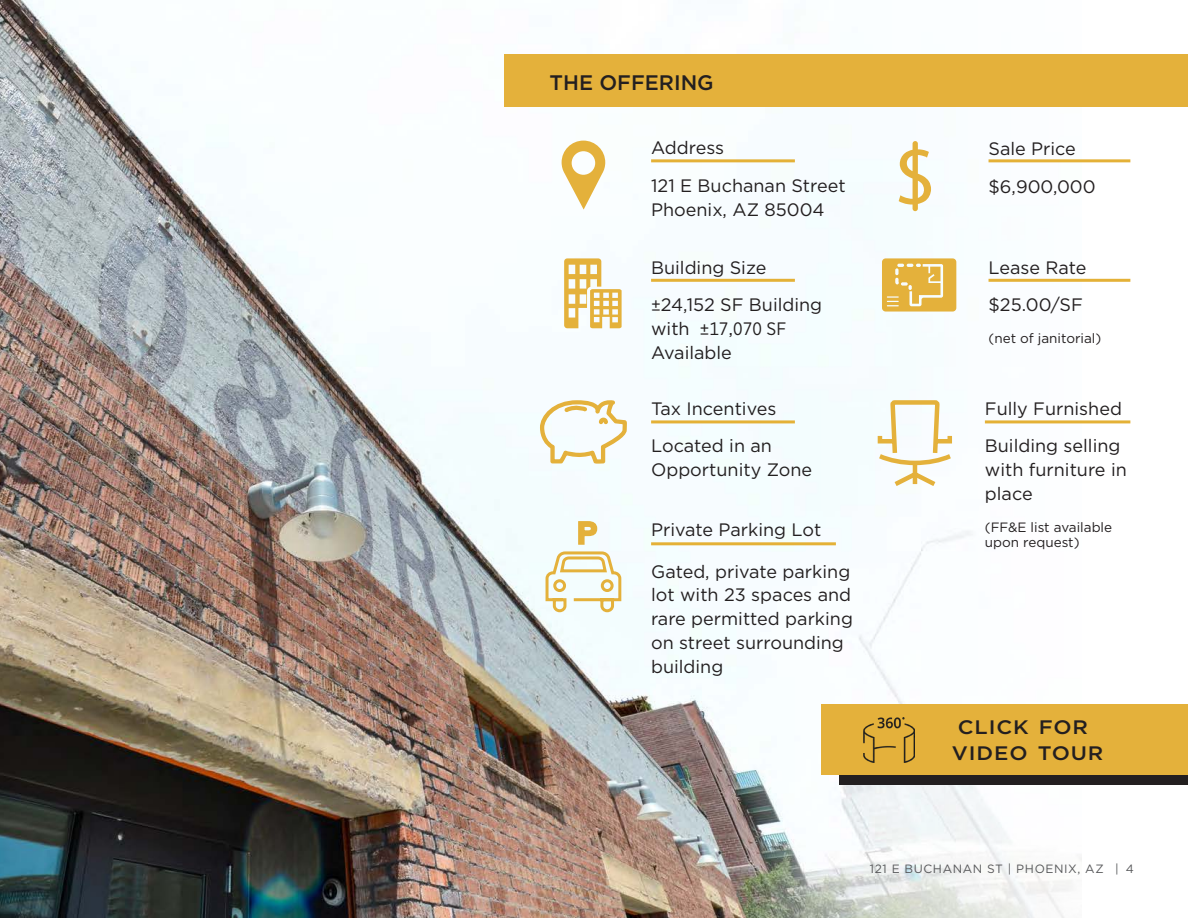
<style>
.page{position:relative;width:1188px;height:918px;background:#fff}
.page>*{position:absolute;margin:0;border:0;box-sizing:border-box;transform-origin:0 0}
.t1{font:500 21px "Gotham";color:#231f20}
.t2{font:500 19.5px/25.5px "Gotham";letter-spacing:.04em;color:#231f20;text-align:center;scale:1.1 1}
.t3{font:18px/24px "Gotham";color:#231f20}
.t4{font:13.5px/15px "Gotham";color:#231f20}
.Page_Number_Right{font:12px "Gotham";letter-spacing:.05em;color:#57585a}
.s1{font-family:"Gotham Narrow"}
</style>
<div class="page">
<img style="left:0;top:0;width:1081px;height:918px">
<div style="left:504px;top:54px;width:684px;height:52px;background:#e4b13b"></div>
<div style="left:839px;top:715px;width:349px;height:70px;background:#231f20"></div>
<div style="left:821px;top:704px;width:367px;height:70px;background:#e4b13b"></div>
<img style="left:863px;top:718px;width:52px;height:44px">
<svg style="left:562px;top:141px;width:43px;height:69px"></svg>
<hr style="left:651px;top:159px;width:144px;height:3px;background:#e4b137">
<svg style="left:899px;top:141px;width:32px;height:70px"></svg>
<hr style="left:989px;top:159px;width:141px;height:3px;background:#e4b137">
<svg style="left:564px;top:258px;width:58px;height:70px"></svg>
<hr style="left:651px;top:279px;width:144px;height:3px;background:#e4b137">
<svg style="left:882px;top:258px;width:74px;height:54px;background:#e6bb56"></svg>
<hr style="left:989px;top:279px;width:141px;height:3px;background:#e4b137">
<hr style="left:651px;top:420px;width:144px;height:3px;background:#e4b137">
<svg style="left:539px;top:397px;width:89px;height:68px"></svg>
<hr style="left:985px;top:420px;width:145px;height:3px;background:#e4b137">
<svg style="left:874px;top:398px;width:82px;height:92px"></svg>
<svg style="left:544px;top:520px;width:79px;height:94px"></svg>
<hr style="left:651px;top:542px;width:185px;height:3px;background:#e4b137">
<p class="t1" style="left:549px;top:69px;width:166px">THE OFFERING</p>
<p class="t3" style="left:651px;top:135px;width:74px">Address</p>
<p class="t3" style="left:651px;top:173px;width:196px">121 E Buchanan Street</p>
<p class="t3" style="left:651px;top:197px;width:175px">Phoenix, AZ 85004</p>
<p class="t3" style="left:651px;top:255px;width:117px">Building Size</p>
<p class="t3" style="left:651px;top:293px;width:173px"><span class="s1">±</span>24,152 SF Building with <span class="s1">±17,070 SF</span></p>
<p class="t3" style="left:651px;top:341px;width:82px">Available</p>
<p class="t3" style="left:651px;top:396px;width:127px">Tax Incentives</p>
<p class="t3" style="left:651px;top:433px;width:122px">Located in an</p>
<p class="t3" style="left:651px;top:457px;width:163px">Opportunity Zone</p>
<p class="t3" style="left:651px;top:517px;width:172px">Private Parking Lot</p>
<p class="t3" style="left:651px;top:559px;width:203px">Gated, private parking lot with 23 spaces and rare permitted parking on street surrounding building</p>
<p class="t3" style="left:989px;top:137px;width:89px">Sale Price</p>
<p class="t3" style="left:989px;top:174px;width:109px">$6,900,000</p>
<p class="t3" style="left:989px;top:255px;width:100px">Lease Rate</p>
<p class="t3" style="left:989px;top:293px;width:96px">$25.00/SF</p>
<p class="t4" style="left:989px;top:330px;width:114px">(net of janitorial)</p>
<p class="t3" style="left:985px;top:396px;width:139px">Fully Furnished</p>
<p class="t3" style="left:985px;top:433px;width:143px">Building selling with furniture in place</p>
<p class="t4" style="left:985px;top:519px;width:129px">(FF&amp;E list available upon request)</p>
<p class="t2" style="left:952px;top:714px;width:139px">CLICK FOR<br>VIDEO TOUR</p>
<p class="Page_Number_Right" style="left:870px;top:861px;width:266px">121 E BUCHANAN ST | PHOENIX, AZ | 4</p>
</div>
